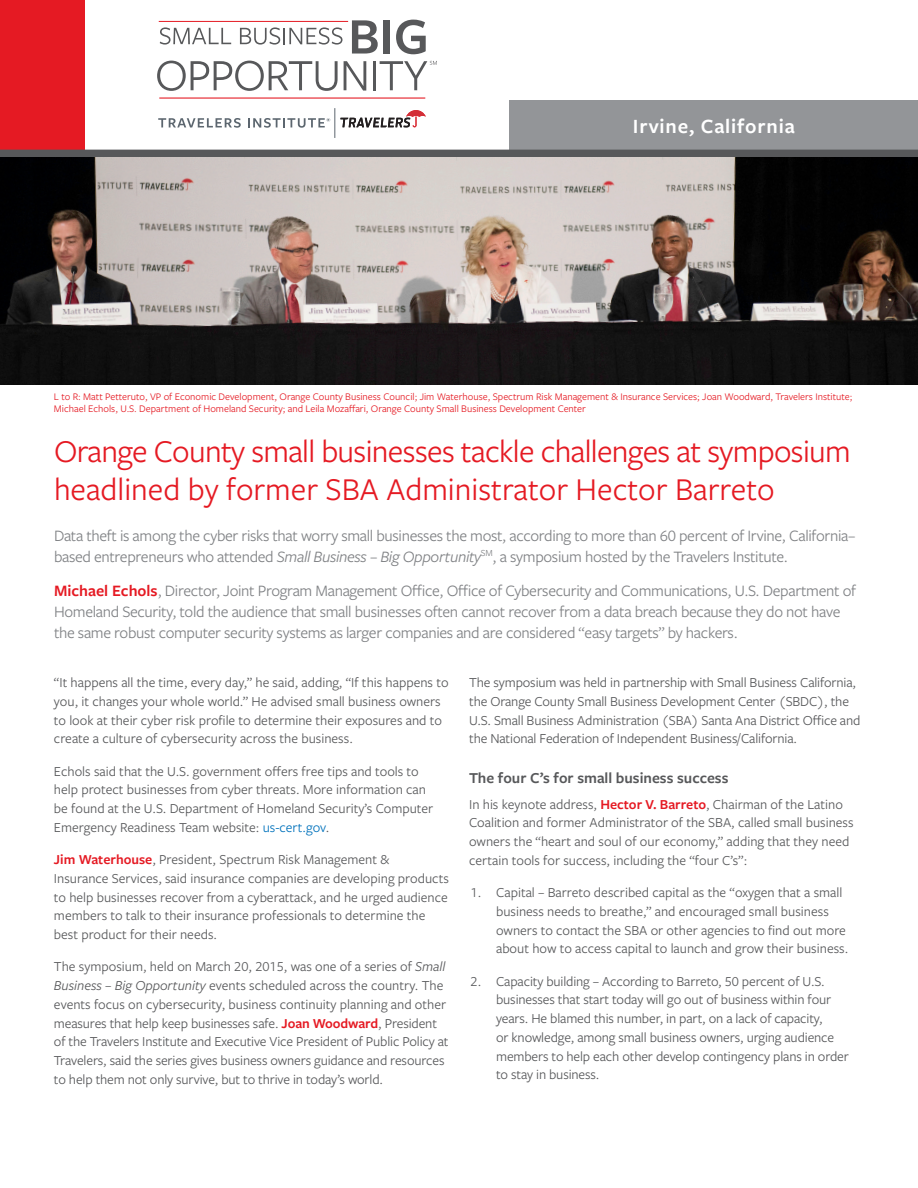
<style>
.page{position:relative;width:918px;height:1188px;background:#fff}
.page>*{position:absolute;margin:0;border:0;box-sizing:border-box;transform-origin:0 0}
.t1{font:33px/37.5px "Freight Sans Pro";letter-spacing:-.02em;color:#e51a23}
.Body_copy{font:600 21px "Freight Sans Pro";letter-spacing:.04em;color:#fff}
.Body_copy-2{font:16.5px/21px "Freight Sans Pro";letter-spacing:-.02em;color:#808285}
.t2{font:600 15.75px "Freight Sans Pro";color:#57585a}
.Body_copy-3{font:14.25px/18.8px "Freight Sans Pro";color:#57585a}
.Body_copy-4{font:10.5px/12px "Freight Sans Pro";color:#e51a23}
.s1{font-style:italic}
.s2{font-weight:600;color:#e51a23}
.s3{color:#0072bc}
</style>
<div class="page">
<div style="left:510px;top:100px;width:408px;height:51px;background:#939598"></div>
<div style="left:0;top:0;width:84px;height:153px;background:#e51a23"></div>
<div style="left:0;top:150px;width:918px;height:7px;background:#57585a"></div>
<img style="left:0;top:157px;width:918px;height:228px">
<svg style="left:160px;top:27px;width:71px;height:18px"></svg>
<svg style="left:240px;top:27px;width:103px;height:18px"></svg>
<svg style="left:157px;top:61px;width:181px;height:30px"></svg>
<svg style="left:344px;top:61px;width:22px;height:30px"></svg>
<hr style="left:373px;top:61px;width:3px;height:29px;background:#57585a">
<svg style="left:352px;top:20px;width:26px;height:34px"></svg>
<div style="left:383px;top:20px;width:7px;height:34px;background:#57585a"></div>
<svg style="left:396px;top:20px;width:30px;height:34px"></svg>
<hr style="left:159px;top:21px;width:189px;height:1px;background:#e51a23">
<hr style="left:159px;top:98px;width:266px;height:1px;background:#e51a23">
<svg style="left:340px;top:110px;width:86px;height:17px"></svg>
<hr style="left:335px;top:108px;width:1px;height:30px;background:#5c666f">
<svg style="left:158px;top:118px;width:83px;height:10px"></svg>
<svg style="left:248px;top:118px;width:82px;height:10px"></svg>
<svg style="left:380px;top:61px;width:57px;height:29px"></svg>
<p class="Body_copy" style="left:633px;top:112px;width:163px">Irvine, California</p>
<p class="Body_copy-4" style="left:54px;top:390px;width:800px">L to R: Matt Petteruto, VP of Economic Development, Orange County Business Council; Jim Waterhouse, Spectrum Risk Management &amp; Insurance Services; Joan Woodward, Travelers Institute;<br>Michael Echols, U.S. Department of Homeland Security; and Leila Mozaffari, Orange County Small Business Development Center</p>
<p class="t1" style="left:54px;top:431px;width:798px">Orange County small businesses tackle challenges at symposium headlined by former SBA Administrator Hector Barreto</p>
<p class="Body_copy-2" style="left:54px;top:524px;width:803px">Data theft is among the cyber risks that worry small businesses the most, according to more than 60 percent of Irvine, California– based entrepreneurs who attended <span class="s1">Small Business – Big Opportunity</span><sup>SM</sup>, a symposium hosted by the Travelers Institute.</p>
<p class="Body_copy-2" style="left:54px;top:580px;width:804px"><span class="s2">Michael Echols</span>, Director, Joint Program Management Office, Office of Cybersecurity and Communications, U.S. Department of<br>Homeland Security, told the audience that small businesses often cannot recover from a data breach because they do not have the same robust computer security systems as larger companies and are considered “easy targets” by hackers.</p>
<p class="Body_copy-3" style="left:54px;top:672px;width:396px">“It happens all the time, every day,” he said, adding, “If this happens to you, it changes your whole world.” He advised small business owners to look at their cyber risk profile to determine their exposures and to create a culture of cybersecurity across the business.</p>
<p class="Body_copy-3" style="left:54px;top:761px;width:381px">Echols said that the U.S. government offers free tips and tools to help protect businesses from cyber threats. More information can be found at the U.S. Department of Homeland Security’s Computer Emergency Readiness Team website: <span class="s3">us-cert.gov</span>.</p>
<p class="Body_copy-3" style="left:54px;top:849px;width:396px"><span class="s2">Jim Waterhouse</span>, President, Spectrum Risk Management &amp;<br>Insurance Services, said insurance companies are developing products to help businesses recover from a cyberattack, and he urged audience members to talk to their insurance professionals to determine the best product for their needs.</p>
<p class="Body_copy-3" style="left:54px;top:957px;width:396px">The symposium, held on March 20, 2015, was one of a series of <span class="s1">Small Business – Big Opportunity</span> events scheduled across the country. The events focus on cybersecurity, business continuity planning and other measures that help keep businesses safe. <span class="s2">Joan Woodward</span>, President of the Travelers Institute and Executive Vice President of Public Policy at Travelers, said the series gives business owners guidance and resources to help them not only survive, but to thrive in today’s world.</p>
<p class="Body_copy-3" style="left:469px;top:672px;width:393px">The symposium was held in partnership with Small Business California, the Orange County Small Business Development Center (SBDC), the U.S. Small Business Administration (SBA) Santa Ana District Office and the National Federation of Independent Business/California.</p>
<p class="t2" style="left:469px;top:767px;width:261px">The four C’s for small business success</p>
<p class="Body_copy-3" style="left:469px;top:794px;width:386px">In his keynote address, <span class="s2">Hector V. Barreto</span>, Chairman of the Latino Coalition and former Administrator of the SBA, called small business owners the “heart and soul of our economy,” adding that they need certain tools for success, including the “four C’s”:</p>
<p class="Body_copy-3" style="left:496px;top:882px;width:354px;text-indent:-26px">1. Capital – Barreto described capital as the “oxygen that a small business needs to breathe,” and encouraged small business owners to contact the SBA or other agencies to find out more about how to access capital to launch and grow their business.</p>
<p class="Body_copy-3" style="left:496px;top:971px;width:354px;text-indent:-26px">2. Capacity building – According to Barreto, 50 percent of U.S. businesses that start today will go out of business within four years. He blamed this number, in part, on a lack of capacity,<br>or knowledge, among small business owners, urging audience members to help each other develop contingency plans in order to stay in business.</p>
</div>
